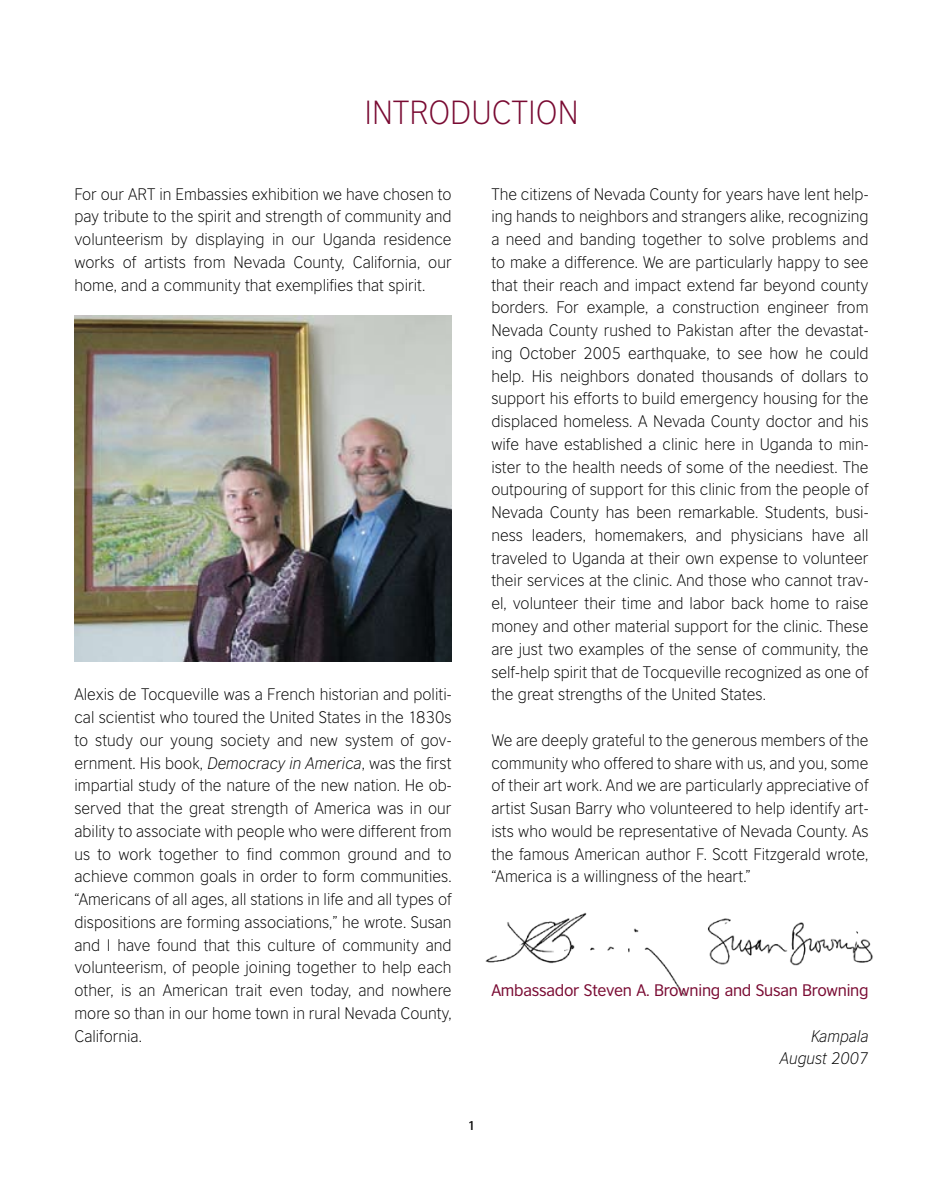
<style>
.page{position:relative;width:943px;height:1191px;background:#fff}
.page>*{position:absolute;margin:0;border:0;box-sizing:border-box;transform-origin:0 0}
.t1{font:300 31.5px "British Council Sans";color:#790a32}
.t2{font:300 15.75px/22.8px "British Council Sans";color:#000;text-align:justify}
.t3{font:15.75px "British Council Sans";letter-spacing:-.015em;color:#790a32}
.t4{font:italic 300 15.75px/22.8px "British Council Sans";color:#000;text-align:right}
.s1{font-style:italic}
</style>
<div class="page">
<img style="left:485px;top:912px;width:388px;height:84px">
<img style="left:74px;top:316px;width:377px;height:345px">
<h1 class="t1" style="left:364px;top:95px;width:28px">Intro</h1>
<h1 class="t1" style="left:450px;top:95px;width:40px">duction</h1>
<p class="t2" style="left:74px;top:182px;width:379px">For our ART in Embassies exhibition we have chosen to pay tribute to the spirit and strength of community and volunteerism by displaying in our Uganda residence works of artists from Nevada County, California, our home, and a community that exemplifies that spirit.</p>
<p class="t2" style="left:74px;top:683px;width:379px">Alexis de Tocqueville was a French historian and politi&shy;cal scientist who toured the United States in the 1830s to study our young society and new system of gov&shy;ernment. His book, <span class="s1">Democracy in America</span>, was the first impartial study of the nature of the new nation. He ob&shy;served that the great strength of America was in our ability to associate with people who were different from us to work together to find common ground and to achieve common goals in order to form communities. “Americans of all ages, all stations in life and all types of dispositions are forming associations,” he wrote. Susan and I have found that this culture of community and volunteerism, of people joining together to help each other, is an American trait even today, and nowhere more so than in our home town in rural Nevada County, California.</p>
<p class="t2" style="left:491px;top:182px;width:379px">The citizens of Nevada County for years have lent help&shy;ing hands to neighbors and strangers alike, recognizing a need and banding together to solve problems and to make a difference. We are particularly happy to see that their reach and impact extend far beyond county borders. For example, a construction engineer from Nevada County rushed to Pakistan after the devastat&shy;ing October 2005 earthquake, to see how he could help. His neighbors donated thousands of dollars to support his efforts to build emergency housing for the displaced homeless. A Nevada County doctor and his wife have established a clinic here in Uganda to min&shy;ister to the health needs of some of the neediest. The outpouring of support for this clinic from the people of Nevada County has been remarkable. Students, busi&shy;ness leaders, homemakers, and physicians have all traveled to Uganda at their own expense to volunteer their services at the clinic. And those who cannot trav&shy;el, volunteer their time and labor back home to raise money and other material support for the clinic. These are just two examples of the sense of community, the self-help spirit that de Tocqueville recognized as one of the great strengths of the United States.</p>
<p class="t2" style="left:491px;top:728px;width:379px">We are deeply grateful to the generous members of the community who offered to share with us, and you, some of their art work. And we are particularly appreciative of artist Susan Barry who volunteered to help identify art&shy;ists who would be representative of Nevada County. As the famous American author F. Scott Fitzgerald wrote, “America is a willingness of the heart.”</p>
<p class="t3" style="left:491px;top:981px;width:379px">Ambassador Steven A. Browning and Susan Browning</p>
<p class="t4" style="left:779px;top:1024px;width:90px">Kampala<br>August 2007</p>
</div>
